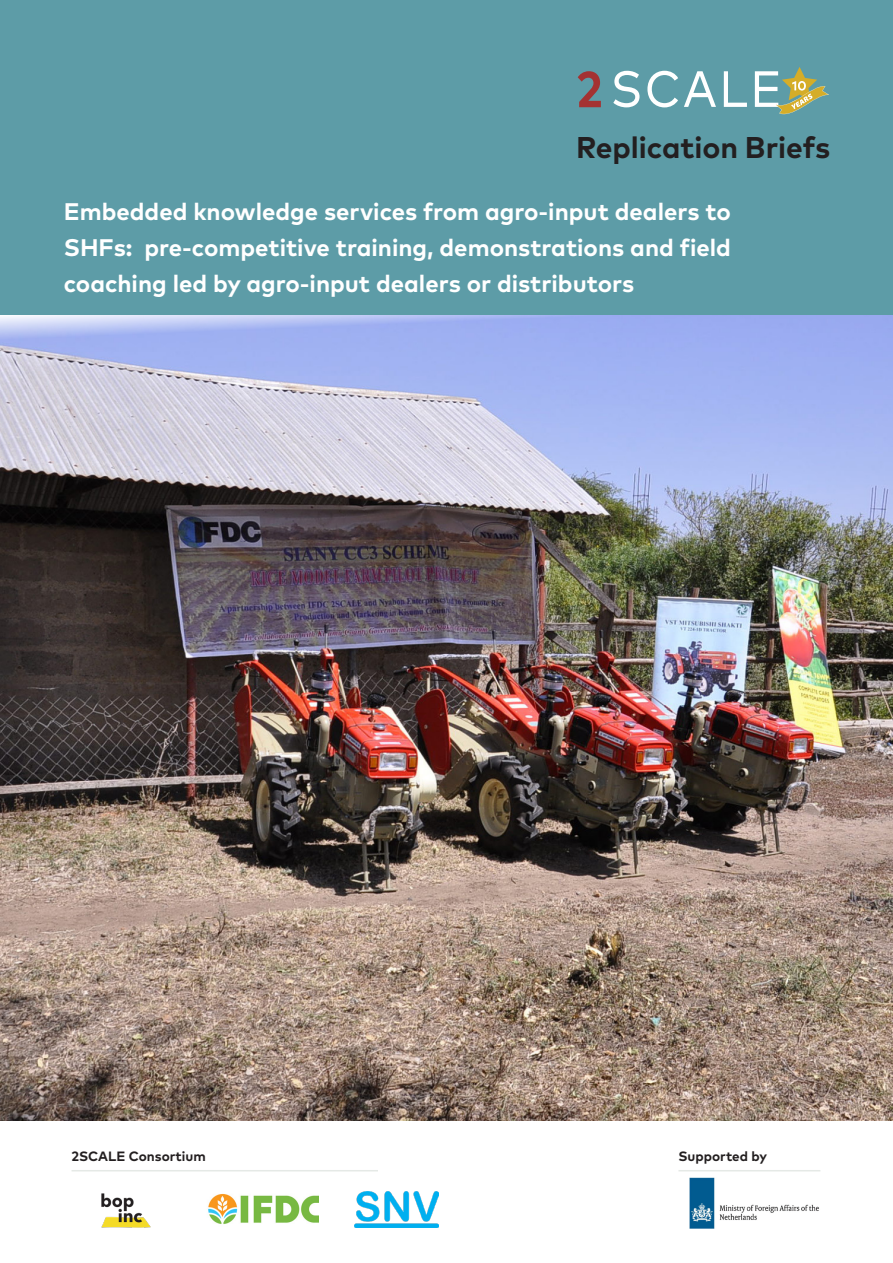
<style>
.page{position:relative;width:893px;height:1263px;background:#fff}
.page>*{position:absolute;margin:0;border:0;box-sizing:border-box;transform-origin:0 0}
.t1{font:700 30px "Mark Pro";color:#231f20}
.t2{font:700 24px/36px "Mark Pro";color:#fff;text-align:justify}
.t3{font:700 13.5px "Mark Pro";color:#231f20}
</style>
<div class="page">
<img style="left:0;top:315px;width:893px;height:805px">
<img style="left:689px;top:1177px;width:130px;height:51px">
<hr style="left:72px;top:1170px;width:306px;height:1px;background:#e5e9e6">
<hr style="left:678px;top:1170px;width:142px;height:1px;background:#e5e9e6">
<img style="left:208px;top:1193px;width:111px;height:31px">
<img style="left:77px;top:1171px;width:98px;height:57px">
<img style="left:355px;top:1191px;width:83px;height:36px">
<div style="left:0;top:0;width:893px;height:315px;background:#5d9ca7"></div>
<svg style="left:578px;top:71px;width:23px;height:36px"></svg>
<svg style="left:613px;top:67px;width:216px;height:47px"></svg>
<p class="t1" style="left:576px;top:124px;width:256px">Replication Briefs</p>
<p class="t2" style="left:64px;top:192px;width:669px">Embedded knowledge services from agro-input dealers to SHFs: pre-competitive training, demonstrations and field coaching led by agro-input dealers or distributors</p>
<p class="t3" style="left:72px;top:1146px;width:136px">2SCALE Consortium</p>
<p class="t3" style="left:678px;top:1146px;width:90px">Supported by</p>
</div>
